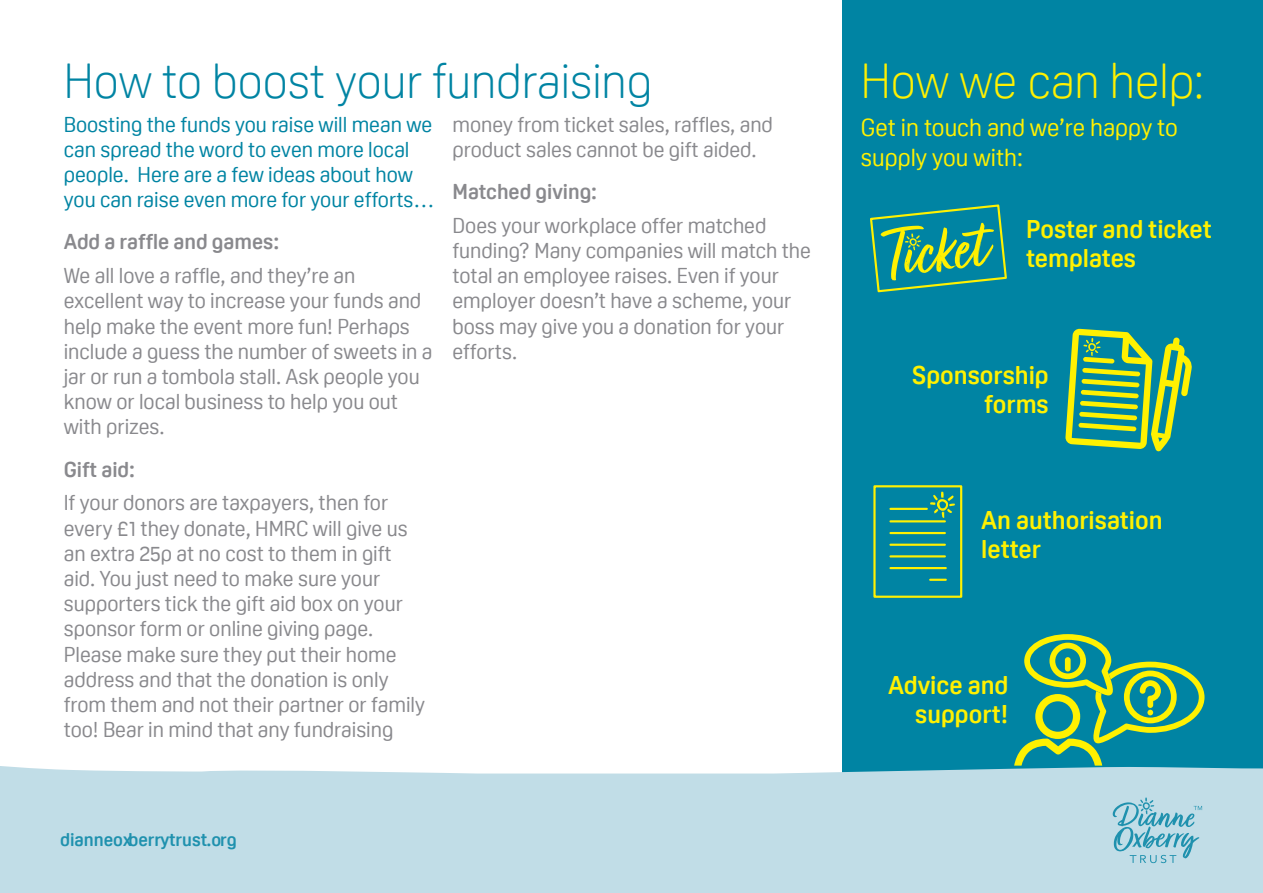
<style>
.page{position:relative;width:1263px;height:893px;background:#fff}
.page>*{position:absolute;margin:0;border:0;box-sizing:border-box;transform-origin:0 0}
.t1{font:300 48px "Oscine";color:#0084a3}
.t2{font:300 48px "Oscine";color:#fff101}
.t3{font:700 25.05px/29.2px "Oscine";color:#fff101;text-align:right}
.t4{font:24px/30px "Oscine";color:#fff101}
.t5{font:21px/25.2px "Oscine";color:#89898d}
.t6{font:21px/25.2px "Oscine";color:#0084a3}
.t7{font:700 21px "Oscine";color:#89898d}
.t8{font:700 18px "Oscine";color:#1f91ae}
</style>
<div class="page">
<div style="left:842px;top:0;width:421px;height:787px;background:#0084a3"></div>
<div style="left:0;top:779px;width:1263px;height:114px;background:#c1dde7"></div>
<svg style="left:1113px;top:797px;width:89px;height:66px"></svg>
<svg style="left:0;top:634px;width:1263px;height:145px"></svg>
<svg style="left:1065px;top:329px;width:127px;height:122px"></svg>
<svg style="left:870px;top:204px;width:137px;height:89px"></svg>
<svg style="left:873px;top:485px;width:90px;height:113px"></svg>
<h1 class="t1" style="left:64px;top:54px;width:590px">How to boost your fundraising</h1>
<p class="t6" style="left:64px;top:112px;width:372px">Boosting the funds you raise will mean we can spread the word to even more local people. Here are a few ideas about how you can raise even more for your efforts…</p>
<p class="t7" style="left:64px;top:230px;width:217px">Add a raffle and games:</p>
<p class="t5" style="left:64px;top:263px;width:370px">We all love a raffle, and they’re an excellent way to increase your funds and help make the event more fun! Perhaps include a guess the number of sweets in a jar or run a tombola stall. Ask people you know or local business to help you out with prizes.</p>
<p class="t7" style="left:64px;top:457px;width:73px">Gift aid:</p>
<p class="t5" style="left:64px;top:490px;width:363px">If your donors are taxpayers, then for every £1 they donate, HMRC will give us an extra 25p at no cost to them in gift aid. You just need to make sure your supporters tick the gift aid box on your sponsor form or online giving page.<br>Please make sure they put their home address and that the donation is only from them and not their partner or family too! Bear in mind that any fundraising</p>
<p class="t5" style="left:452px;top:112px;width:322px">money from ticket sales, raffles, and product sales cannot be gift aided.</p>
<p class="t7" style="left:452px;top:180px;width:146px">Matched giving:</p>
<p class="t5" style="left:452px;top:213px;width:360px">Does your workplace offer matched funding? Many companies will match the total an employee raises. Even if your employer doesn’t have a scheme, your boss may give you a donation for your efforts.</p>
<p class="t8" style="left:60px;top:830px;width:178px">dianneoxberrytrust.org</p>
<h1 class="t2" style="left:861px;top:54px;width:344px">How we can help:</h1>
<p class="t4" style="left:861px;top:113px;width:319px">Get in touch and we’re happy to supply you with:</p>
<p class="t3" style="left:1026px;top:214px;width:187px;text-align:left">Poster and ticket templates</p>
<p class="t3" style="left:912px;top:361px;width:138px">Sponsorship forms</p>
<p class="t3" style="left:981px;top:505px;width:183px;text-align:left">An authorisation letter</p>
<p class="t3" style="left:888px;top:671px;width:122px">Advice and support!</p>
</div>
